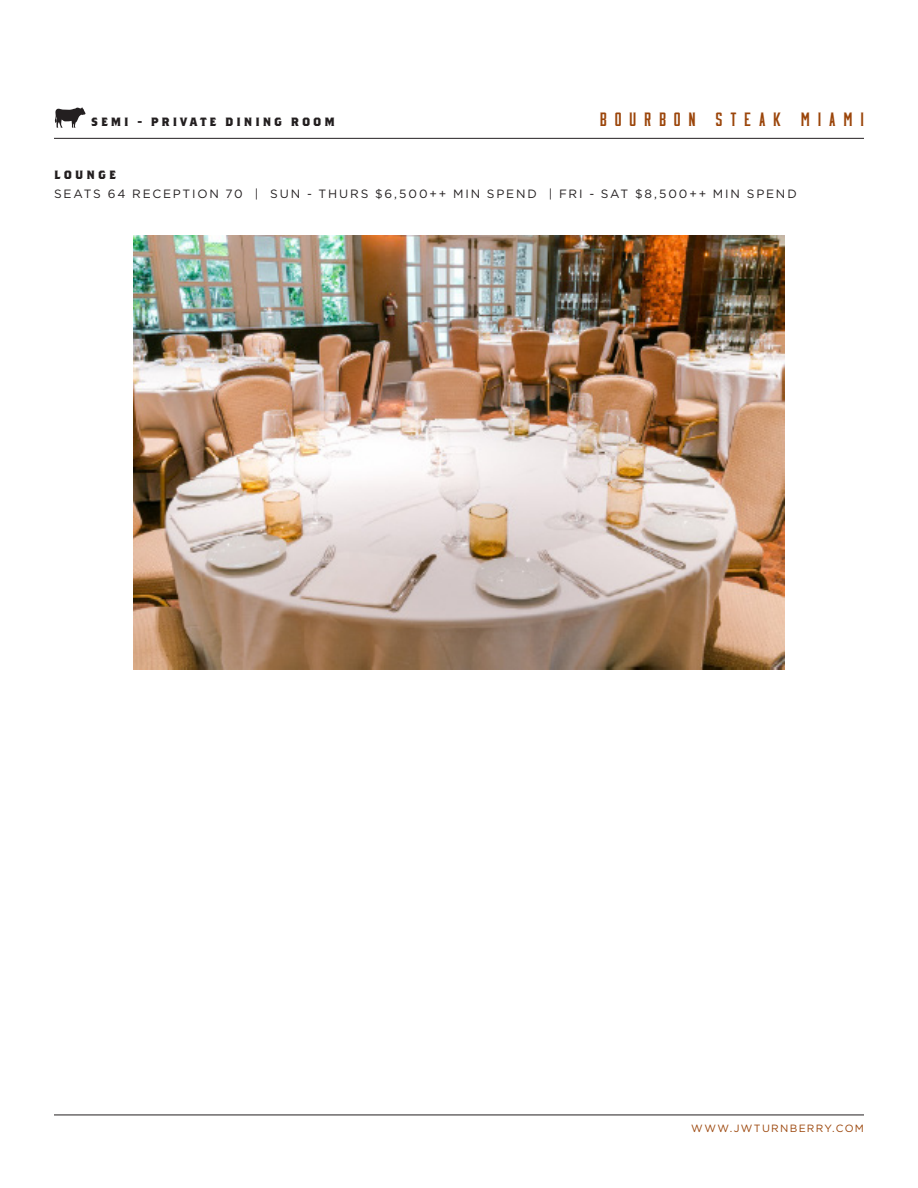
<style>
.page{position:relative;width:918px;height:1188px;background:#fff}
.page>*{position:absolute;margin:0;border:0;box-sizing:border-box;transform-origin:0 0}
.t1{font:19.5px "Moonshiner Sharp";letter-spacing:.36em;color:#9b450a;scale:1.1 1}
.INFO_-_Body_Text{font:12px/19.5px "Gotham";letter-spacing:.155em;color:#231f20}
.MENU_-_Food_Descript{font:700 12px "Brothers OT";letter-spacing:.24em;color:#231f20}
.t2{font:10.5px "Gotham";letter-spacing:.12em;color:#9b450a}
.s1{font-family:"Brothers OT";font-weight:700}
</style>
<div class="page">
<hr style="left:54px;top:138px;width:810px;height:1px;background:#231f20">
<svg style="left:54px;top:107px;width:32px;height:21px"></svg>
<hr style="left:54px;top:1115px;width:810px;height:1px;background:#231f20">
<img style="left:133px;top:236px;width:652px;height:433px">
<p class="MENU_-_Food_Descript" style="left:91px;top:117px;width:245px">SEMI - PRIVATE DINING ROOM</p>
<p class="t1" style="left:600px;top:111px;width:242px">BOURBON STEAK MIAMI</p>
<p class="INFO_-_Body_Text" style="left:54px;top:165px;width:744px"><span class="s1">LOUNGE<br></span>SEATS 64 RECEPTION 70 | SUN - THURS $6,500++ MIN SPEND | FRI - SAT $8,500++ MIN SPEND</p>
<p class="t2" style="left:691px;top:1121px;width:174px">WWW.JWTURNBERRY.COM</p>
</div>
